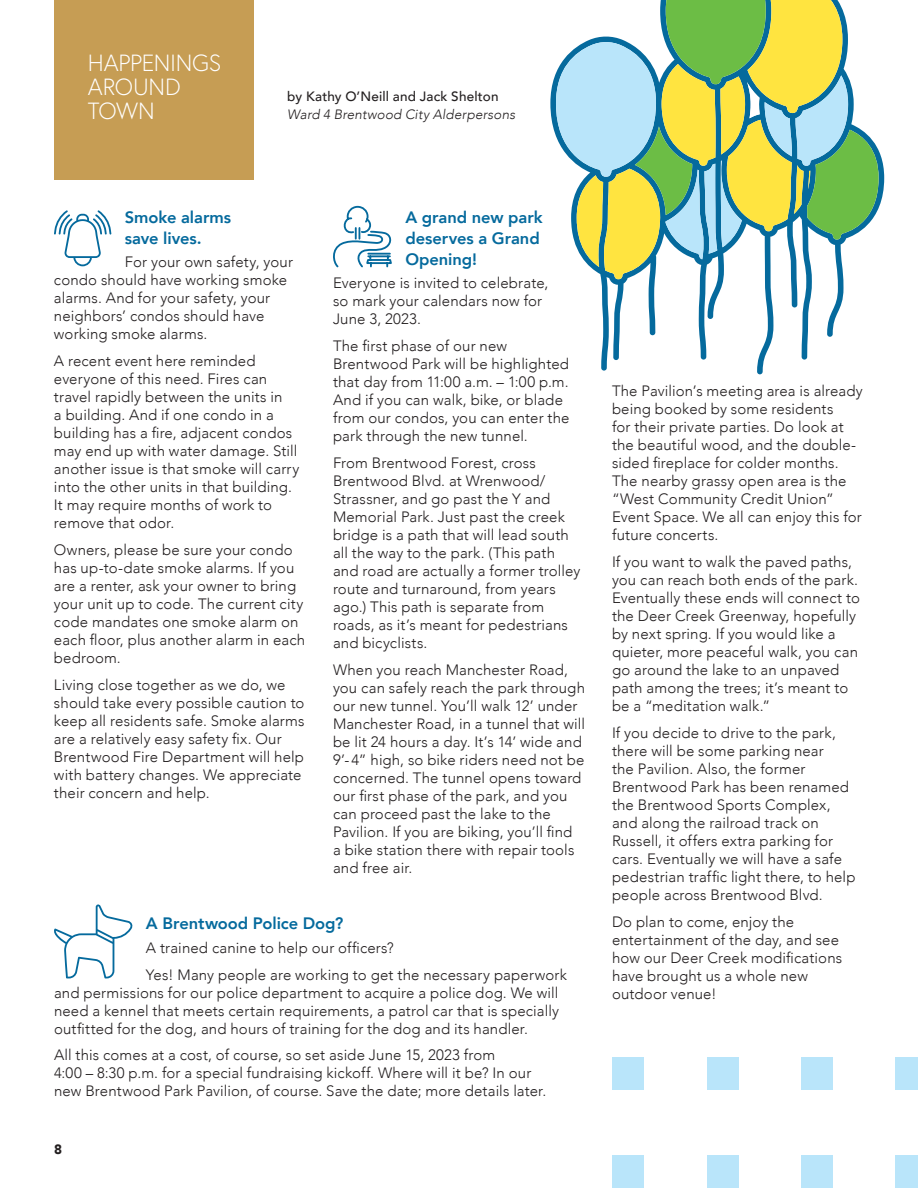
<style>
.page{position:relative;width:918px;height:1188px;background:#fff}
.page>*{position:absolute;margin:0;border:0;box-sizing:border-box;transform-origin:0 0}
.t1{font:300 23.4px/24px "Europa";letter-spacing:-.015em;color:#fff}
.t2{font:800 16.5px/21px "Avenir";color:#056a9d}
.t3{font:300 15px/18px "Avenir";letter-spacing:.01em;color:#231f20}
.t4{font:italic 300 13.5px "Avenir";letter-spacing:.015em;color:#231f20}
.t5{font:500 13.5px "Avenir";letter-spacing:.015em;color:#231f20}
.t6{font:900 13.5px "Avenir";color:#231f20}
</style>
<div class="page">
<div style="left:54px;top:0;width:199px;height:180px;background:#c69d54"></div>
<svg style="left:54px;top:904px;width:79px;height:74px"></svg>
<svg style="left:54px;top:210px;width:57px;height:56px"></svg>
<svg style="left:550px;top:73px;width:334px;height:301px"></svg>
<svg style="left:556px;top:0;width:323px;height:279px"></svg>
<div style="left:612px;top:1155px;width:32px;height:33px;background:#b9e5fa"></div>
<div style="left:707px;top:1155px;width:31px;height:33px;background:#b9e5fa"></div>
<div style="left:801px;top:1155px;width:32px;height:33px;background:#b9e5fa"></div>
<div style="left:896px;top:1155px;width:22px;height:33px;background:#b9e5fa"></div>
<div style="left:612px;top:1057px;width:32px;height:33px;background:#b9e5fa"></div>
<div style="left:707px;top:1057px;width:31px;height:33px;background:#b9e5fa"></div>
<div style="left:801px;top:1057px;width:32px;height:33px;background:#b9e5fa"></div>
<div style="left:896px;top:1057px;width:22px;height:33px;background:#b9e5fa"></div>
<svg style="left:333px;top:205px;width:59px;height:63px"></svg>
<h1 class="t1" style="left:88px;top:50px;width:135px">HAPPENINGS<br>AROUND<br>TOWN</h1>
<p class="t5" style="left:287px;top:85px;width:213px">by Kathy O’Neill and Jack Shelton</p>
<p class="t4" style="left:287px;top:106px;width:229px">Ward 4 Brentwood City Alderpersons</p>
<p class="t2" style="left:125px;top:207px;width:108px">Smoke alarms save lives.</p>
<p class="t3" style="left:54px;top:253px;width:241px;text-indent:71px">For your own safety, your condo should have working smoke alarms. And for your safety, your neighbors’ condos should have working smoke alarms.</p>
<p class="t3" style="left:54px;top:352px;width:247px">A recent event here reminded everyone of this need. Fires can travel rapidly between the units in<br>a building. And if one condo in a building has a fire, adjacent condos may end up with water damage. Still another issue is that smoke will carry into the other units in that building.<br>It may require months of work to remove that odor.</p>
<p class="t3" style="left:54px;top:541px;width:253px">Owners, please be sure your condo has up-to-date smoke alarms. If you are a renter, ask your owner to bring your unit up to code. The current city code mandates one smoke alarm on each floor, plus another alarm in each bedroom.</p>
<p class="t3" style="left:54px;top:676px;width:252px">Living close together as we do, we should take every possible caution to keep all residents safe. Smoke alarms are a relatively easy safety fix. Our Brentwood Fire Department will help with battery changes. We appreciate their concern and help.</p>
<p class="t2" style="left:405px;top:207px;width:139px">A grand new park deserves a Grand<br>Opening!</p>
<p class="t3" style="left:333px;top:274px;width:217px">Everyone is invited to celebrate, so mark your calendars now for<br>June 3, 2023.</p>
<p class="t3" style="left:333px;top:337px;width:238px">The first phase of our new<br>Brentwood Park will be highlighted that day from 11:00 a.m. – 1:00 p.m.<br>And if you can walk, bike, or blade from our condos, you can enter the park through the new tunnel.</p>
<p class="t3" style="left:333px;top:454px;width:249px">From Brentwood Forest, cross<br>Brentwood Blvd. at Wrenwood/<br>Strassner, and go past the Y and<br>Memorial Park. Just past the creek bridge is a path that will lead south all the way to the park. (This path and road are actually a former trolley route and turnaround, from years ago.) This path is separate from roads, as it’s meant for pedestrians and bicyclists.</p>
<p class="t3" style="left:333px;top:661px;width:254px">When you reach Manchester Road, you can safely reach the park through our new tunnel. You’ll walk 12’ under Manchester Road, in a tunnel that will be lit 24 hours a day. It’s 14’ wide and 9’-4” high, so bike riders need not be concerned. The tunnel opens toward our first phase of the park, and you can proceed past the lake to the Pavilion. If you are biking, you’ll find<br>a bike station there with repair tools and free air.</p>
<p class="t2" style="left:146px;top:913px;width:199px">A Brentwood Police Dog?</p>
<p class="t3" style="left:146px;top:934px;width:423px;line-height:26.8px">A trained canine to help our officers?<br>Yes! Many people are working to get the necessary paperwork</p>
<p class="t3" style="left:54px;top:983px;width:507px;text-align:justify">and permissions for our police department to acquire a police dog. We will need a kennel that meets certain requirements, a patrol car that is specially outfitted for the dog, and hours of training for the dog and its handler.</p>
<p class="t3" style="left:54px;top:1046px;width:494px">All this comes at a cost, of course, so set aside June 15, 2023 from<br>4:00 – 8:30 p.m. for a special fundraising kickoff. Where will it be? In our new Brentwood Park Pavilion, of course. Save the date; more details later.</p>
<p class="t6" style="left:54px;top:1138px;width:9px">8</p>
<p class="t3" style="left:612px;top:382px;width:252px">The Pavilion’s meeting area is already being booked by some residents<br>for their private parties. Do look at the beautiful wood, and the double&shy;sided fireplace for colder months.<br>The nearby grassy open area is the “West Community Credit Union”<br>Event Space. We all can enjoy this for future concerts.</p>
<p class="t3" style="left:612px;top:553px;width:250px">If you want to walk the paved paths, you can reach both ends of the park.<br>Eventually these ends will connect to the Deer Creek Greenway, hopefully by next spring. If you would like a quieter, more peaceful walk, you can go around the lake to an unpaved path among the trees; it’s meant to be a “meditation walk.”</p>
<p class="t3" style="left:612px;top:724px;width:245px">If you decide to drive to the park, there will be some parking near<br>the Pavilion. Also, the former Brentwood Park has been renamed the Brentwood Sports Complex, and along the railroad track on Russell, it offers extra parking for cars. Eventually we will have a safe pedestrian traffic light there, to help people across Brentwood Blvd.</p>
<p class="t3" style="left:612px;top:913px;width:232px">Do plan to come, enjoy the entertainment of the day, and see how our Deer Creek modifications have brought us a whole new outdoor venue!</p>
</div>
